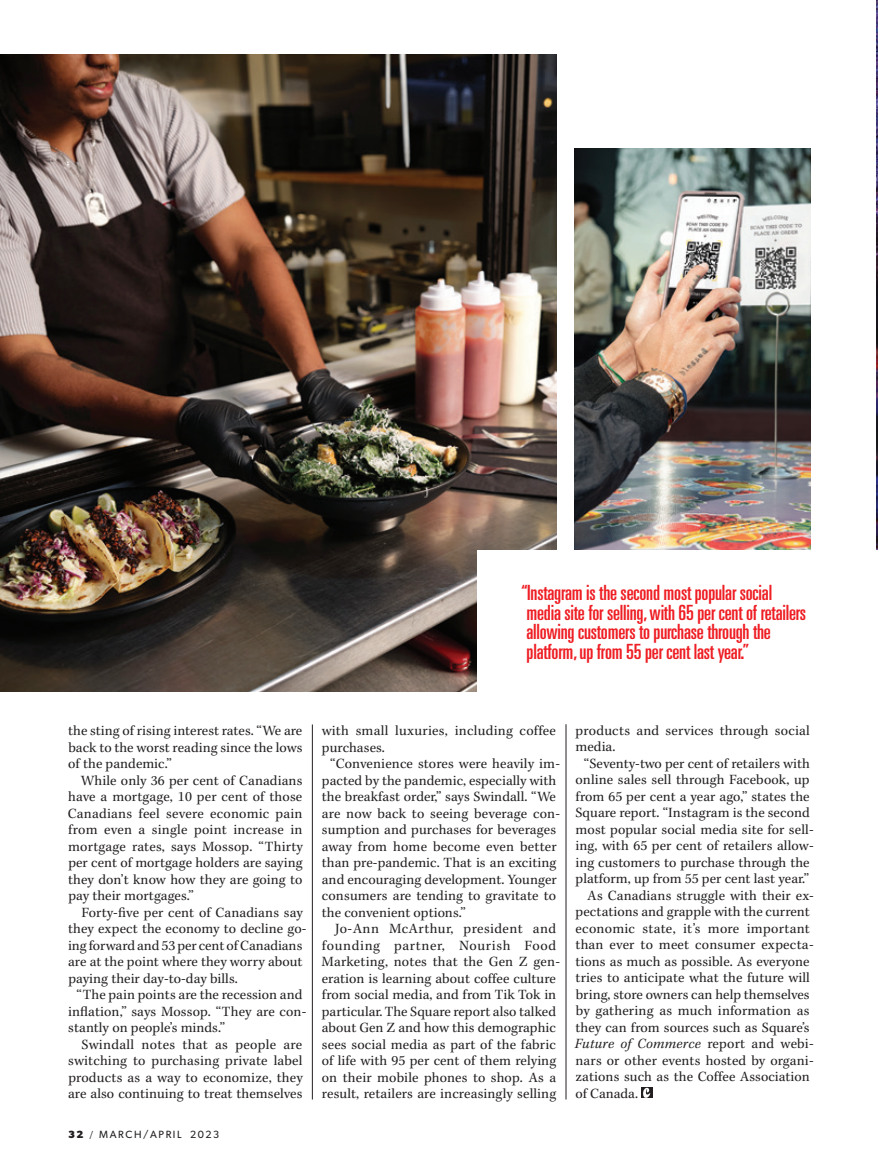
<style>
.page{position:relative;width:878px;height:1161px;background:#fff}
.page>*{position:absolute;margin:0;border:0;box-sizing:border-box;transform-origin:0 0}
.call_out{font:ultra-condensed 21px/19.5px "Univers";letter-spacing:-.01em;color:#ee1d23}
.Body{font:14.25px/16.5px "Kepl MM 385 575 9";letter-spacing:.005em;color:#231f20}
.t1{font:10.5px "Gibson";letter-spacing:.15em;color:#231f20}
.s1{font-weight:700}
.s2{font-family:"Kepl MM 385 575 7"}
.s3{font-family:"Kepl MM It 385 575 9"}
</style>
<div class="page">
<img style="left:0;top:54px;width:556px;height:638px">
<img style="left:876px;top:0;width:2px;height:550px">
<hr style="left:565px;top:724px;width:1px;height:376px;background:#231f20">
<div style="left:477px;top:550px;width:333px;height:142px;background:#fff"></div>
<div style="left:641px;top:1088px;width:11px;height:10px;background:#231f20"></div>
<svg style="left:643px;top:1088px;width:7px;height:10px"></svg>
<hr style="left:312px;top:724px;width:1px;height:376px;background:#231f20">
<img style="left:574px;top:148px;width:236px;height:402px">
<p class="call_out" style="left:521px;top:583px;width:286px">“Instagram is the second most popular social media site for selling, with 65 per cent of retailers allowing customers to purchase through the platform, up from 55 per cent last year.”</p>
<p class="Body" style="left:68px;top:723px;width:236px;text-align:justify">the sting of rising interest rates. “We are back to the worst reading since the lows of the pandemic.”</p>
<p class="Body" style="left:68px;top:772px;width:236px;text-align:justify;text-indent:13px">While only 36 per cent of Canadians have a mortgage, 10 per cent of those Canadians feel severe economic pain from even a single point increase in mortgage rates, says Mossop. “Thirty per cent of mortgage holders are saying they don’t know how they are going to pay their mortgages.”</p>
<p class="Body" style="left:68px;top:904px;width:240px;text-indent:13px">Forty-five per cent of Canadians say they expect the economy to decline go&shy;ing forward and 53 per cent of Canadians are at the point where they worry about paying their day-to-day bills.</p>
<p class="Body" style="left:68px;top:987px;width:240px;text-indent:9px">“The pain points are the recession and inflation,” says Mossop. “They are con&shy;stantly on people’s minds.”</p>
<p class="Body" style="left:68px;top:1036px;width:236px;text-align:justify;text-indent:13px">Swindall notes that as people are switching to purchasing private label products as a way to economize, they are also continuing to treat themselves</p>
<p class="t1" style="left:68px;top:1128px;width:153px"><span class="s1">32</span> <span class="s2">/</span> MARCH/APRIL 2023</p>
<p class="Body" style="left:322px;top:723px;width:236px">with small luxuries, including coffee purchases.</p>
<p class="Body" style="left:322px;top:756px;width:240px;text-indent:8px">“Convenience stores were heavily im&shy;pacted by the pandemic, especially with the breakfast order,” says Swindall. “We are now back to seeing beverage con&shy;sumption and purchases for beverages away from home become even better than pre-pandemic. That is an exciting and encouraging development. Younger consumers are tending to gravitate to the convenient options.”</p>
<p class="Body" style="left:321px;top:921px;width:240px;text-indent:14px">Jo-Ann McArthur, president and founding partner, Nourish Food Marketing, notes that the Gen Z gen&shy;eration is learning about coffee culture from social media, and from Tik Tok in particular. The Square report also talked about Gen Z and how this demographic sees social media as part of the fabric of life with 95 per cent of them relying on their mobile phones to shop. As a result, retailers are increasingly selling</p>
<p class="Body" style="left:575px;top:722px;width:236px">products and services through social media.</p>
<p class="Body" style="left:575px;top:755px;width:240px;text-align:center">“Seventy-two per cent of retailers with online sales sell through Facebook, up from 65 per cent a year ago,” states the Square report. “Instagram is the second most popular social media site for sell&shy;ing, with 65 per cent of retailers allow&shy;ing customers to purchase through the platform, up from 55 per cent last year.”</p>
<p class="Body" style="left:574px;top:887px;width:240px;text-indent:13px">As Canadians struggle with their ex&shy;pectations and grapple with the current economic state, it’s more important than ever to meet consumer expecta&shy;tions as much as possible. As everyone tries to anticipate what the future will bring, store owners can help themselves by gathering as much information as they can from sources such as Square’s <span class="s3">Future of Commerce</span> report and webi&shy;nars or other events hosted by organi&shy;zations such as the Coffee Association of Canada.</p>
</div>
